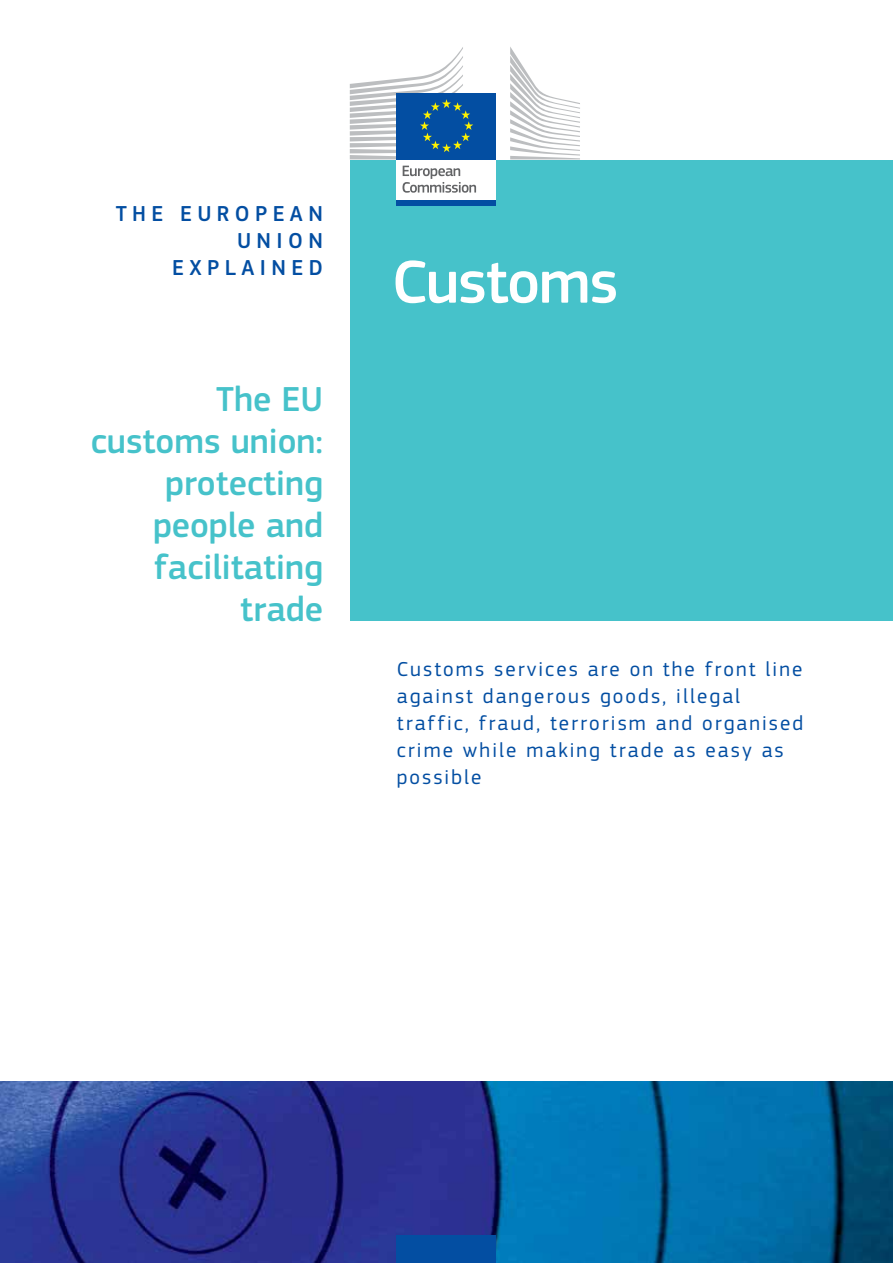
<style>
.page{position:relative;width:893px;height:1263px;background:#fff}
.page>*{position:absolute;margin:0;border:0;box-sizing:border-box;transform-origin:0 0}
.CV_Heading01{font:500 63px "EC Square Sans Pro";letter-spacing:-.02em;color:#fff}
.CV_Heading02{font:500 36px/42px "EC Square Sans Pro";color:#46c2ca;text-align:right}
.CV_Heading04{font:500 22.5px/27px "EC Square Sans Pro";letter-spacing:.24em;color:#034ea2;text-align:right}
.CV_Heading03{font:21px/27px "EC Square Sans Pro";letter-spacing:.1em;color:#034ea2}
</style>
<div class="page">
<div style="left:350px;top:160px;width:543px;height:461px;background:#46c2ca"></div>
<img style="left:0;top:1081px;width:893px;height:182px">
<div style="left:397px;top:157px;width:99px;height:45px;background:#fff"></div>
<div style="left:397px;top:93px;width:99px;height:66px;background:#034ea2"></div>
<svg style="left:350px;top:47px;width:123px;height:112px"></svg>
<div style="left:397px;top:200px;width:99px;height:6px;background:#034ea2"></div>
<svg style="left:510px;top:47px;width:70px;height:112px"></svg>
<svg style="left:402px;top:166px;width:74px;height:27px"></svg>
<div style="left:397px;top:1236px;width:99px;height:27px;background:#034ea2"></div>
<p class="CV_Heading04" style="left:116px;top:201px;width:209px">THE EUROPEAN<br>UNION<br>EXPLAINED</p>
<p class="CV_Heading02" style="left:91px;top:379px;width:234px">The EU customs union: protecting people and facilitating trade</p>
<p class="CV_Heading01" style="left:392px;top:245px;width:228px">Customs</p>
<p class="CV_Heading03" style="left:397px;top:655px;width:408px">Customs services are on the front line against dangerous goods, illegal traffic, fraud, terrorism and organised crime while making trade as easy as possible</p>
</div>
